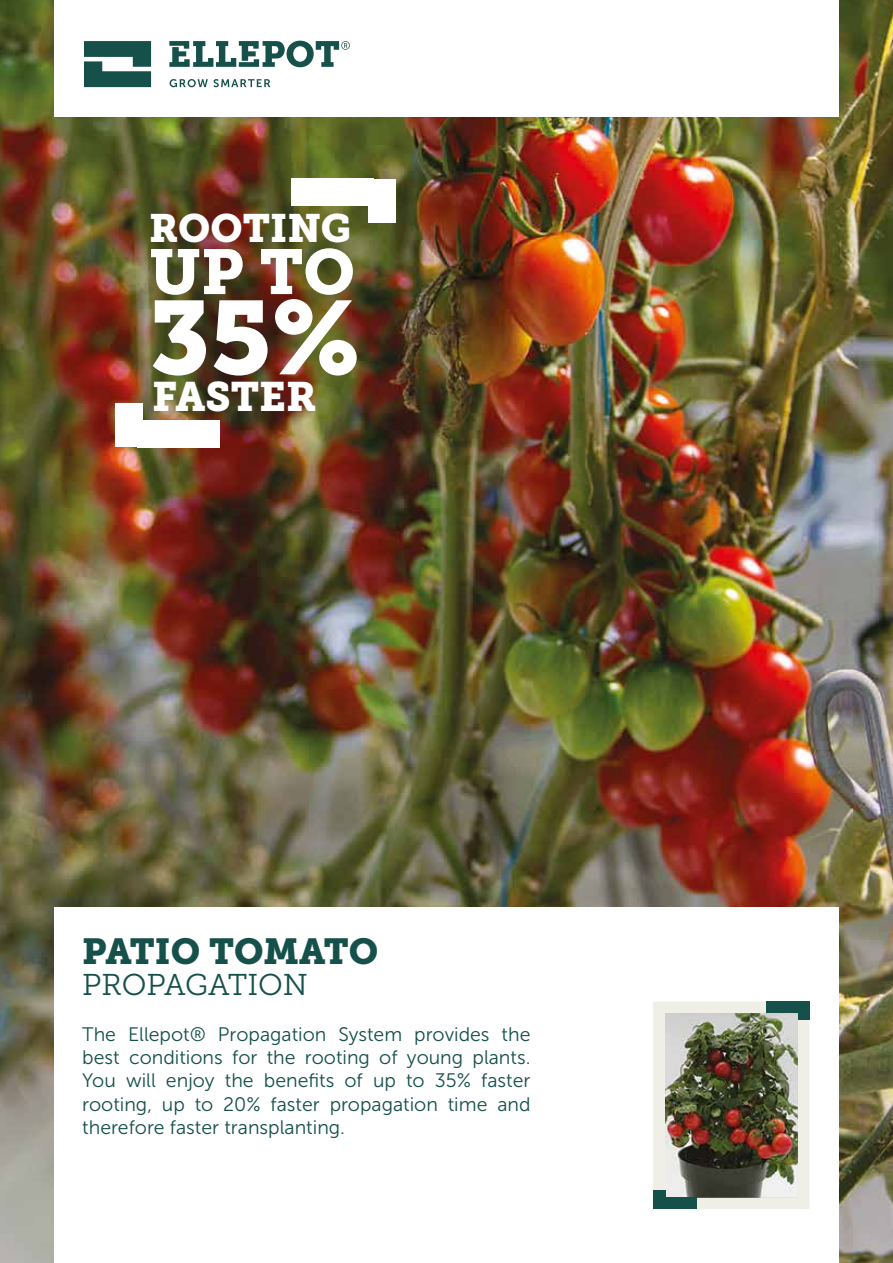
<style>
.page{position:relative;width:893px;height:1263px;background:#fff}
.page>*{position:absolute;margin:0;border:0;box-sizing:border-box;transform-origin:0 0}
.t1{font:103.5px "Museo Slab 900";color:#fff}
.t2{font:63px "Museo Slab 900";color:#fff}
.t3{font:40.95px "Museo Slab 900";color:#fff}
.t4{font:39.3px "Museo Slab 900";color:#fff}
.t5{font:36px "Museo Slab 900";color:#15504a}
.t6{font:30px "Museo Slab 300";letter-spacing:-.005em;color:#15504a}
.t7{font:19.5px/23.4px "Museo Sans 300";color:#15504a;text-align:justify}
</style>
<div class="page">
<img style="left:0;top:0;width:893px;height:1263px">
<div style="left:54px;top:908px;width:785px;height:355px;background:#fff"></div>
<img style="left:666px;top:1014px;width:130px;height:182px">
<div style="left:54px;top:0;width:785px;height:117px;background:#fff"></div>
<svg style="left:84px;top:41px;width:67px;height:46px"></svg>
<svg style="left:170px;top:79px;width:100px;height:8px"></svg>
<svg style="left:169px;top:41px;width:181px;height:26px"></svg>
<div style="left:798px;top:1001px;width:11px;height:19px;background:#15504a"></div>
<div style="left:766px;top:1001px;width:34px;height:12px;background:#15504a"></div>
<div style="left:653px;top:1190px;width:12px;height:19px;background:#15504a"></div>
<div style="left:662px;top:1197px;width:35px;height:12px;background:#15504a"></div>
<div style="left:368px;top:179px;width:28px;height:44px;background:#fff"></div>
<div style="left:292px;top:179px;width:82px;height:27px;background:#fff"></div>
<div style="left:116px;top:403px;width:27px;height:44px;background:#fff"></div>
<div style="left:138px;top:420px;width:82px;height:27px;background:#fff"></div>
<h3 class="t4" style="left:149px;top:206px;width:203px">ROOTING</h3>
<h2 class="t2" style="left:149px;top:235px;width:207px">UP TO</h2>
<h1 class="t1" style="left:149px;top:278px;width:212px">35%</h1>
<h3 class="t3" style="left:152px;top:373px;width:166px">FASTER</h3>
<h3 class="t5" style="left:82px;top:930px;width:297px">PATIO TOMATO</h3>
<h3 class="t6" style="left:82px;top:968px;width:227px">PROPAGATION</h3>
<p class="t7" style="left:82px;top:1022px;width:450px">The Ellepot® Propagation System provides the best conditions for the rooting of young plants.<br>You will enjoy the benefits of up to 35% faster rooting, up to 20% faster propagation time and therefore faster transplanting.</p>
</div>
